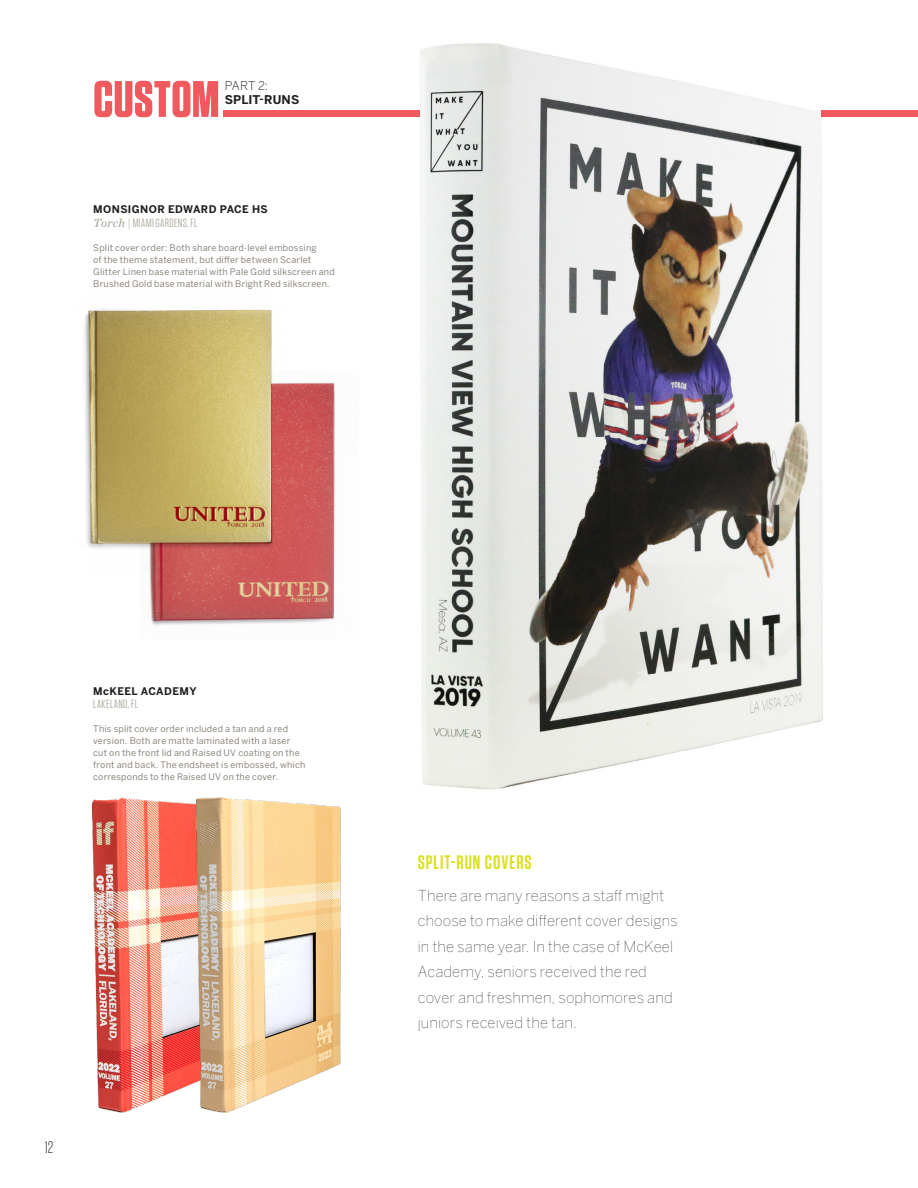
<style>
.page{position:relative;width:918px;height:1188px;background:#fff}
.page>*{position:absolute;margin:0;border:0;box-sizing:border-box;transform-origin:0 0}
.t1{font:700 51.3px "Tungsten";letter-spacing:.005em;color:#f05a5e}
.t2{font:600 19.5px "Tungsten";letter-spacing:.05em;color:#dbe11e}
.t3{font:300 16.65px "Tungsten";color:#231f20}
.t4{font:100 15px/25.5px "Benton Sans";letter-spacing:.005em;color:#231f20}
.Body_Copy_-_Cover_Se{font:12px "Tungsten";letter-spacing:.03em;color:#afa99f}
.t5{font:700 12px "Benton Sans";letter-spacing:.005em;color:#231f20}
.t6{font:300 12px "Benton Sans";color:#231f20}
.Body_Copy_-_Cover_Se-2{font:700 10.5px "Benton Sans";letter-spacing:.035em;color:#231f20}
.Body_Copy_-_Cover_Se-3{font:9px/12px "Benton Sans";letter-spacing:.02em;color:#8c847b}
.s1{font-family:"Chronicle Deck Semi";font-style:italic}
</style>
<div class="page">
<div style="left:223px;top:110px;width:695px;height:7px;background:#f05a5e"></div>
<img style="left:149px;top:383px;width:186px;height:242px">
<img style="left:84px;top:309px;width:203px;height:263px">
<img style="left:420px;top:43px;width:403px;height:747px">
<img style="left:91px;top:797px;width:86px;height:316px">
<img style="left:177px;top:797px;width:164px;height:316px">
<p class="t1" style="left:93px;top:72px;width:128px">CUSTOM</p>
<p class="t6" style="left:225px;top:79px;width:45px">PART 2:</p>
<p class="t5" style="left:225px;top:92px;width:76px">SPLIT-RUNS</p>
<p class="Body_Copy_-_Cover_Se-2" style="left:93px;top:202px;width:176px">MONSIGNOR EDWARD PACE HS</p>
<p class="Body_Copy_-_Cover_Se" style="left:93px;top:216px;width:106px"><span class="s1">Torch |</span> MIAMI GARDENS, FL</p>
<p class="Body_Copy_-_Cover_Se-3" style="left:93px;top:241px;width:243px">Split cover order: Both share board-level embossing<br>of the theme statement, but differ between Scarlet Glitter Linen base material with Pale Gold silkscreen and Brushed Gold base material with Bright Red silkscreen.</p>
<p class="Body_Copy_-_Cover_Se-2" style="left:93px;top:684px;width:105px">McKEEL ACADEMY</p>
<p class="Body_Copy_-_Cover_Se" style="left:93px;top:698px;width:46px">LAKELAND, FL</p>
<p class="Body_Copy_-_Cover_Se-3" style="left:93px;top:723px;width:214px">This split cover order included a tan and a red version. Both are matte laminated with a laser cut on the front lid and Raised UV coating on the front and back. The endsheet is embossed, which corresponds to the Raised UV on the cover.</p>
<h3 class="t3" style="left:45px;top:1138px;width:10px">12</h3>
<p class="t2" style="left:418px;top:852px;width:115px">SPLIT-RUN COVERS</p>
<p class="t4" style="left:418px;top:883px;width:262px">There are many reasons a staff might choose to make different cover designs in the same year. In the case of McKeel Academy, seniors received the red cover and freshmen, sophomores and juniors received the tan.</p>
</div>
